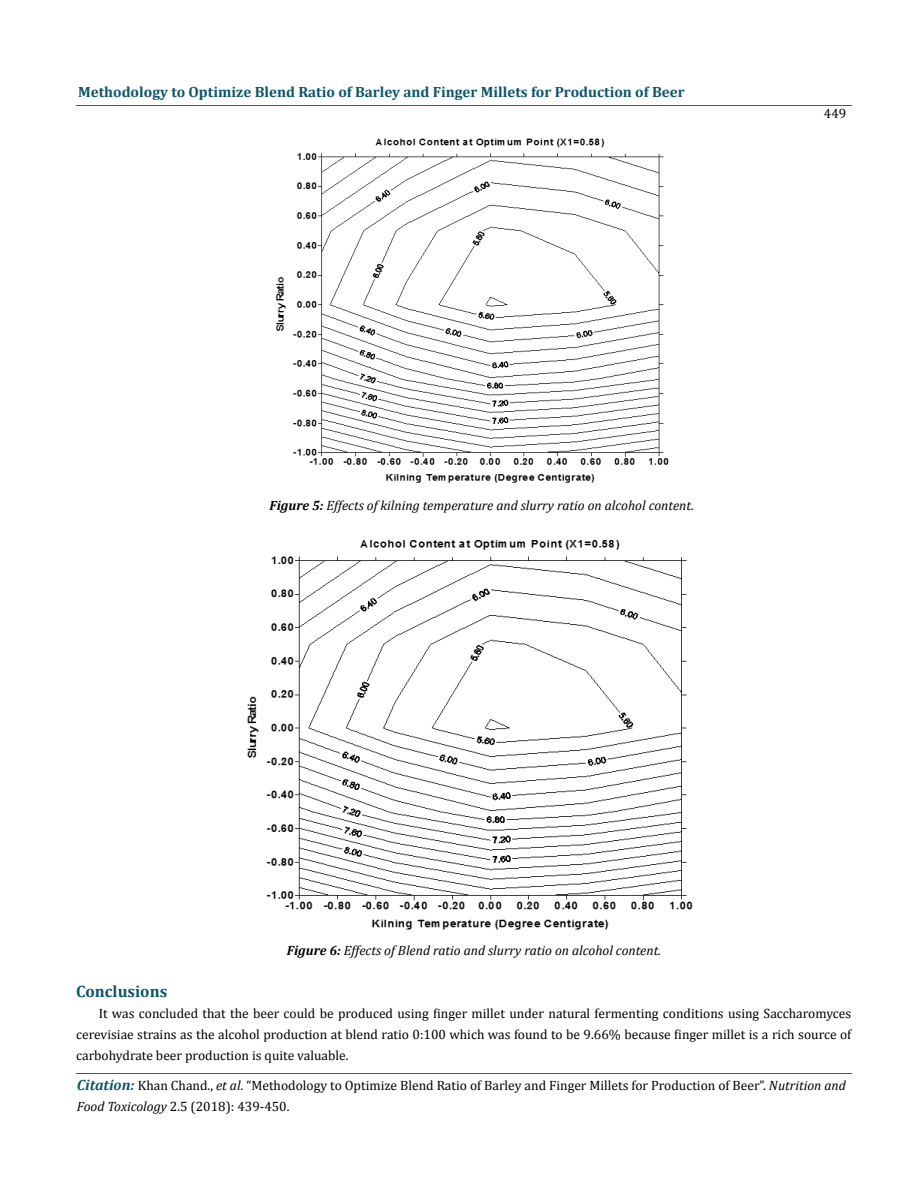
<style>
.page{position:relative;width:917px;height:1190px;background:#fff}
.page>*{position:absolute;margin:0;border:0;box-sizing:border-box;transform-origin:0 0}
.t1{font:700 16.5px "Cambria";color:#0e546a}
.t2{font:700 14.85px "Cambria";color:#0e546a}
.t3{font:13.5px/21px "Cambria";color:#000}
.t4{font:italic 13.5px "Cambria";color:#000}
.s1{font-weight:700}
.s2{font-weight:700;font-style:italic;font-size:14.85px;color:#0e546a}
.s3{font-style:italic}
</style>
<div class="page">
<hr style="left:76px;top:1073px;width:775px;height:1px;background:#0d66b1">
<hr style="left:76px;top:106px;width:775px;height:1px;background:#0d66b1">
<img style="left:276px;top:138px;width:393px;height:345px">
<img style="left:247px;top:540px;width:446px;height:390px">
<p class="t2" style="left:78px;top:82px;width:608px">Methodology to Optimize Blend Ratio of Barley and Finger Millets for Production of Beer</p>
<p class="t3" style="left:824px;top:103px;width:24px">449</p>
<p class="t4" style="left:269px;top:497px;width:426px"><span class="s1">Figure 5:</span> Effects of kilning temperature and slurry ratio on alcohol content.</p>
<p class="t4" style="left:287px;top:942px;width:376px"><span class="s1">Figure 6:</span> Effects of Blend ratio and slurry ratio on alcohol content.</p>
<p class="t1" style="left:76px;top:981px;width:93px">Conclusions</p>
<p class="t3" style="left:76px;top:1003px;width:776px;text-align:justify;text-indent:23px">It was concluded that the beer could be produced using finger millet under natural fermenting conditions using Saccharomyces cerevisiae strains as the alcohol production at blend ratio 0:100 which was found to be 9.66% because finger millet is a rich source of carbohydrate beer production is quite valuable.</p>
<p class="t3" style="left:77px;top:1075px;width:770px"><span class="s2">Citation:</span> Khan Chand., <span class="s3">et al</span>. “Methodology to Optimize Blend Ratio of Barley and Finger Millets for Production of Beer”. <span class="s3">Nutrition and<br>Food Toxicology</span> 2.5 (2018): 439-450.</p>
</div>
